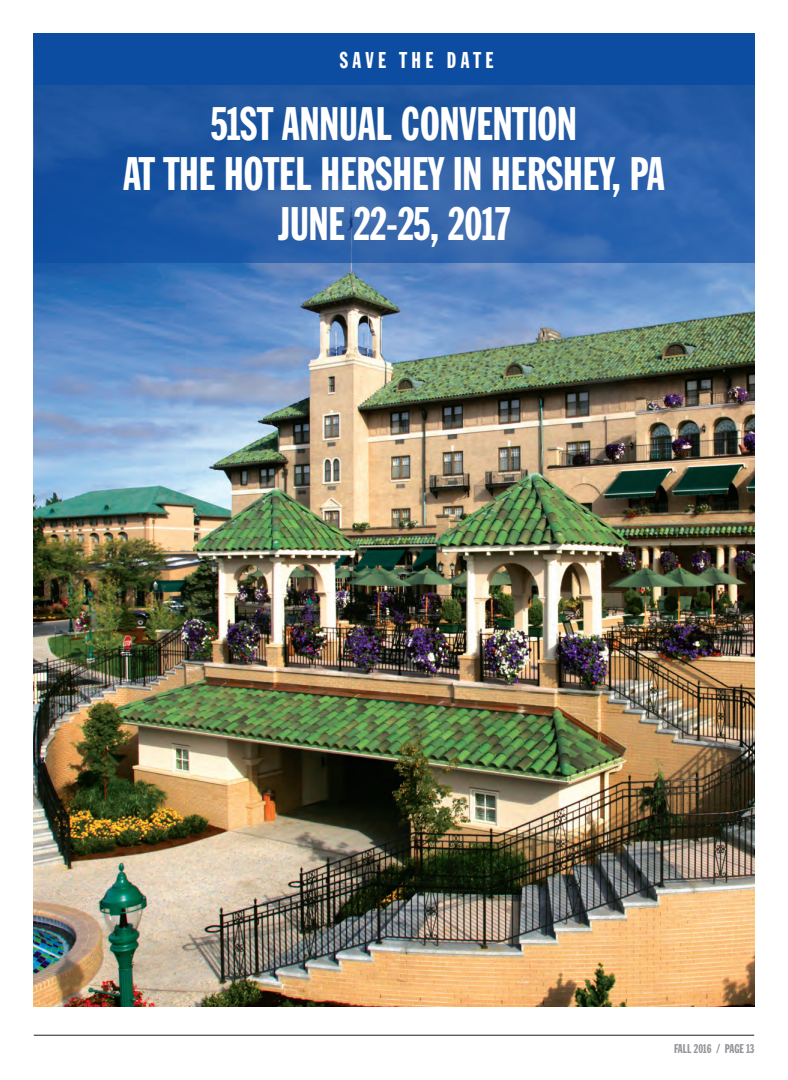
<style>
.page{position:relative;width:788px;height:1080px;background:#fff}
.page>*{position:absolute;margin:0;border:0;box-sizing:border-box;transform-origin:0 0}
.t1{font:46.25px "Franklin Gothic Extra Cond";color:#fff}
.t2{font:22.5px "Franklin Gothic Extra Cond";letter-spacing:.2em;color:#fff}
.t3{font:12.5px "Franklin Gothic Extra Cond";color:#939598}
</style>
<div class="page">
<hr style="left:34px;top:1035px;width:720px;height:1px;background:#231f20">
<img style="left:34px;top:263px;width:720px;height:744px">
<div style="left:34px;top:34px;width:720px;height:51px;background:#0d4da1"></div>
<svg style="left:34px;top:85px;width:720px;height:178px;background:#265ca5"></svg>
<p class="t2" style="left:339px;top:48px;width:155px">SAVE THE DATE</p>
<p class="t1" style="left:211px;top:99px;width:367px">51ST ANNUAL CONVENTION</p>
<p class="t1" style="left:123px;top:149px;width:543px">AT THE HOTEL HERSHEY IN HERSHEY, PA</p>
<p class="t1" style="left:278px;top:199px;width:233px">JUNE 22-25, 2017</p>
<p class="t3" style="left:674px;top:1042px;width:82px">FALL 2016 / PAGE 13</p>
</div>
